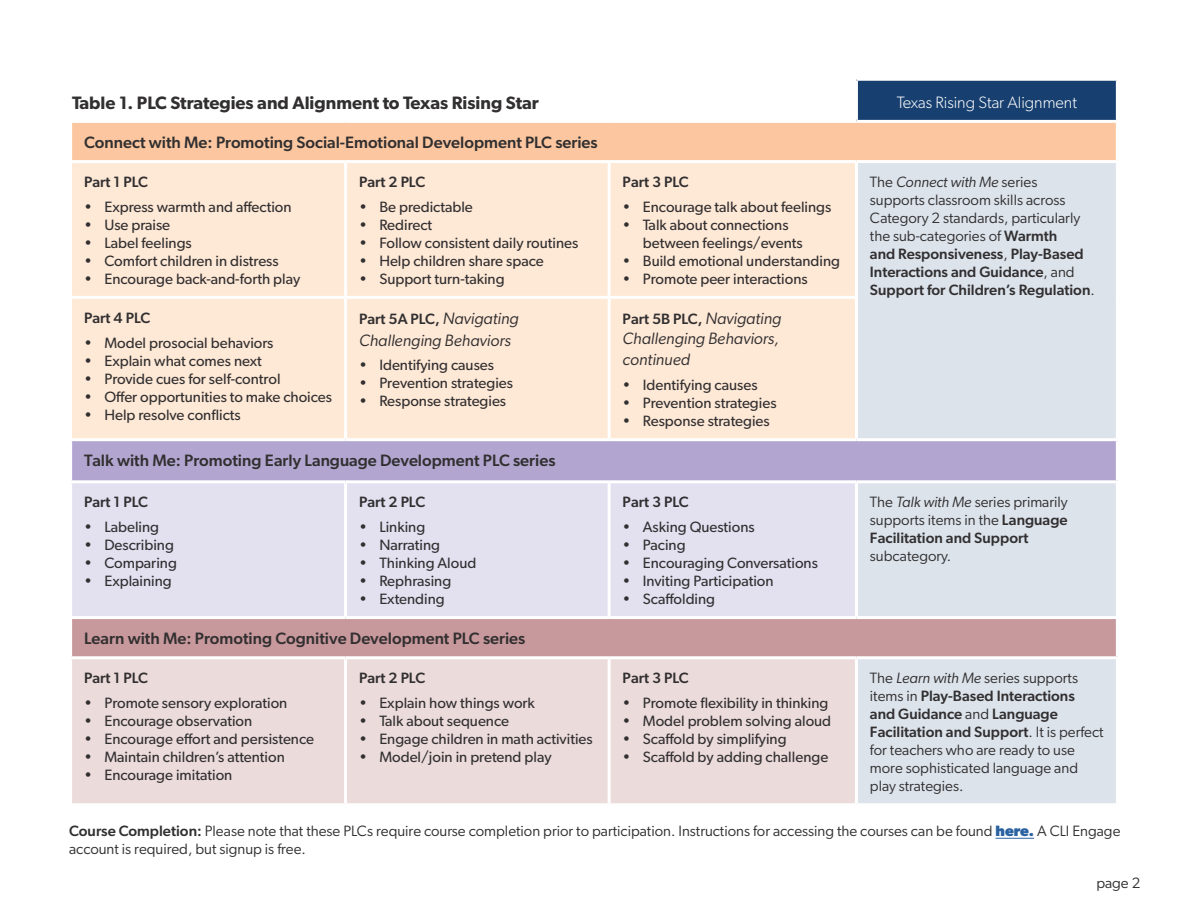
<style>
.page{position:relative;width:1188px;height:918px;background:#fff}
.page>*{position:absolute;margin:0;border:0;box-sizing:border-box;transform-origin:0 0}
.t1{font:600 18px "Gibson";color:#312f30}
.t2{font:500 16.5px "Gibson";color:#312f30}
.t3{font:italic 16.5px/21.6px "Gibson";color:#312f30}
.t4{font:300 16.5px "Gibson";color:#fff}
.t5{font:15px/18px "Gibson";color:#312f30}
.t6{font:15px/18px "Gibson";color:#312f30}
.t7{font:500 15px "Gibson";color:#312f30}
.s1{font-style:italic}
.s2{font-weight:500}
.s3{font-weight:400;font-style:italic;font-size:16.5px}
.s4{font-weight:700;color:#2b62a1}
</style>
<div class="page">
<hr style="left:996px;top:838px;width:38px;height:1px;background:#2b62a1">
<div style="left:856px;top:79px;width:261px;height:42px;background:#174070"></div>
<div style="left:71px;top:121px;width:1046px;height:41px;background:#fcc7a0"></div>
<div style="left:72px;top:163px;width:783px;height:275px;background:#fee8d6"></div>
<div style="left:858px;top:163px;width:258px;height:640px;background:#dce3eb"></div>
<div style="left:71px;top:440px;width:1046px;height:42px;background:#b2a6d0"></div>
<div style="left:72px;top:483px;width:783px;height:133px;background:#e3e1f0"></div>
<div style="left:71px;top:618px;width:1046px;height:40px;background:#c7989c"></div>
<div style="left:72px;top:659px;width:783px;height:144px;background:#ecdbdb"></div>
<hr style="left:856px;top:78px;width:263px;height:3px;background:#fff">
<hr style="left:855px;top:81px;width:3px;height:39px;background:#fff">
<hr style="left:1116px;top:81px;width:3px;height:39px;background:#fff">
<hr style="left:69px;top:120px;width:277px;height:3px;background:#fff">
<hr style="left:69px;top:123px;width:3px;height:37px;background:#fff">
<hr style="left:346px;top:120px;width:263px;height:3px;background:#fff">
<hr style="left:609px;top:120px;width:247px;height:3px;background:#fff">
<hr style="left:856px;top:120px;width:263px;height:3px;background:#fff">
<hr style="left:1116px;top:123px;width:3px;height:37px;background:#fff">
<hr style="left:69px;top:160px;width:277px;height:3px;background:#fff">
<hr style="left:346px;top:160px;width:263px;height:3px;background:#fff">
<hr style="left:344px;top:163px;width:3px;height:133px;background:#fff">
<hr style="left:609px;top:160px;width:247px;height:3px;background:#fff">
<hr style="left:608px;top:163px;width:3px;height:133px;background:#fff">
<hr style="left:856px;top:160px;width:263px;height:3px;background:#fff">
<hr style="left:69px;top:296px;width:277px;height:3px;background:#fff">
<hr style="left:346px;top:296px;width:263px;height:3px;background:#fff">
<hr style="left:344px;top:299px;width:3px;height:139px;background:#fff">
<hr style="left:609px;top:296px;width:249px;height:3px;background:#fff">
<hr style="left:608px;top:299px;width:3px;height:139px;background:#fff">
<hr style="left:69px;top:438px;width:277px;height:3px;background:#fff">
<hr style="left:69px;top:441px;width:3px;height:39px;background:#fff">
<hr style="left:346px;top:438px;width:263px;height:3px;background:#fff">
<hr style="left:609px;top:438px;width:247px;height:3px;background:#fff">
<hr style="left:856px;top:438px;width:263px;height:3px;background:#fff">
<hr style="left:1116px;top:441px;width:3px;height:39px;background:#fff">
<hr style="left:69px;top:480px;width:277px;height:3px;background:#fff">
<hr style="left:346px;top:480px;width:263px;height:3px;background:#fff">
<hr style="left:344px;top:483px;width:3px;height:133px;background:#fff">
<hr style="left:609px;top:480px;width:247px;height:3px;background:#fff">
<hr style="left:608px;top:483px;width:3px;height:133px;background:#fff">
<hr style="left:856px;top:480px;width:263px;height:3px;background:#fff">
<hr style="left:69px;top:616px;width:277px;height:3px;background:#fff">
<hr style="left:69px;top:619px;width:3px;height:37px;background:#fff">
<hr style="left:346px;top:616px;width:263px;height:3px;background:#fff">
<hr style="left:609px;top:616px;width:247px;height:3px;background:#fff">
<hr style="left:856px;top:616px;width:263px;height:3px;background:#fff">
<hr style="left:1116px;top:619px;width:3px;height:37px;background:#fff">
<hr style="left:69px;top:656px;width:277px;height:3px;background:#fff">
<hr style="left:346px;top:656px;width:263px;height:3px;background:#fff">
<hr style="left:344px;top:659px;width:3px;height:144px;background:#fff">
<hr style="left:609px;top:656px;width:247px;height:3px;background:#fff">
<hr style="left:608px;top:659px;width:3px;height:144px;background:#fff">
<hr style="left:856px;top:656px;width:263px;height:3px;background:#fff">
<p class="t1" style="left:72px;top:92px;width:468px">Table 1. PLC Strategies and Alignment to Texas Rising Star</p>
<p class="t4" style="left:897px;top:92px;width:182px">Texas Rising Star Alignment</p>
<p class="t2" style="left:84px;top:132px;width:515px">Connect with Me: Promoting Social-Emotional Development PLC series</p>
<p class="t7" style="left:84px;top:173px;width:65px">Part 1 PLC</p>
<p class="t5" style="left:84px;top:197px;width:209px">• Express warmth and affection</p>
<p class="t5" style="left:84px;top:215px;width:88px">• Use praise</p>
<p class="t5" style="left:84px;top:233px;width:109px">• Label feelings</p>
<p class="t5" style="left:84px;top:251px;width:196px">• Comfort children in distress</p>
<p class="t5" style="left:84px;top:269px;width:218px">• Encourage back-and-forth play</p>
<p class="t7" style="left:359px;top:173px;width:68px">Part 2 PLC</p>
<p class="t5" style="left:359px;top:197px;width:115px">• Be predictable</p>
<p class="t5" style="left:359px;top:215px;width:75px">• Redirect</p>
<p class="t5" style="left:359px;top:233px;width:221px">• Follow consistent daily routines</p>
<p class="t5" style="left:359px;top:251px;width:186px">• Help children share space</p>
<p class="t5" style="left:359px;top:269px;width:147px">• Support turn-taking</p>
<p class="t7" style="left:623px;top:173px;width:68px">Part 3 PLC</p>
<p class="t5" style="left:623px;top:197px;width:210px">• Encourage talk about feelings</p>
<p class="t5" style="left:643px;top:215px;width:161px;text-indent:-20px">• Talk about connections between feelings/events</p>
<p class="t5" style="left:623px;top:251px;width:219px">• Build emotional understanding</p>
<p class="t5" style="left:623px;top:269px;width:187px">• Promote peer interactions</p>
<p class="t6" style="left:870px;top:173px;width:226px">The <span class="s1">Connect with Me</span> series supports classroom skills across<br>Category 2 standards, particularly the sub-categories of <span class="s2">Warmth<br>and Responsiveness</span>, <span class="s2">Play-Based<br>Interactions and Guidance</span>, and<br><span class="s2">Support for Children’s Regulation</span>.</p>
<p class="t7" style="left:84px;top:309px;width:68px">Part 4 PLC</p>
<p class="t5" style="left:84px;top:333px;width:191px">• Model prosocial behaviors</p>
<p class="t5" style="left:84px;top:351px;width:179px">• Explain what comes next</p>
<p class="t5" style="left:84px;top:369px;width:198px">• Provide cues for self-control</p>
<p class="t5" style="left:84px;top:387px;width:249px">• Offer opportunities to make choices</p>
<p class="t5" style="left:84px;top:405px;width:158px">• Help resolve conflicts</p>
<p class="t7" style="left:359px;top:310px;width:161px">Part 5A PLC, <span class="s3">Navigating</span></p>
<p class="t3" style="left:359px;top:329px;width:153px">Challenging Behaviors</p>
<p class="t5" style="left:359px;top:356px;width:136px">• Identifying causes</p>
<p class="t5" style="left:359px;top:374px;width:155px">• Prevention strategies</p>
<p class="t5" style="left:359px;top:392px;width:149px">• Response strategies</p>
<p class="t2" style="left:84px;top:451px;width:473px">Talk with Me: Promoting Early Language Development PLC series</p>
<p class="t7" style="left:84px;top:493px;width:65px">Part 1 PLC</p>
<p class="t5" style="left:84px;top:518px;width:77px">• Labeling</p>
<p class="t5" style="left:84px;top:536px;width:91px">• Describing</p>
<p class="t5" style="left:84px;top:554px;width:94px">• Comparing</p>
<p class="t5" style="left:84px;top:572px;width:89px">• Explaining</p>
<p class="t7" style="left:359px;top:493px;width:68px">Part 2 PLC</p>
<p class="t5" style="left:359px;top:518px;width:68px">• Linking</p>
<p class="t5" style="left:359px;top:536px;width:83px">• Narrating</p>
<p class="t5" style="left:359px;top:554px;width:119px">• Thinking Aloud</p>
<p class="t5" style="left:359px;top:572px;width:94px">• Rephrasing</p>
<p class="t5" style="left:359px;top:590px;width:87px">• Extending</p>
<p class="t7" style="left:623px;top:310px;width:160px">Part 5B PLC, <span class="s3">Navigating</span></p>
<p class="t3" style="left:623px;top:327px;width:158px">Challenging Behaviors, continued</p>
<p class="t5" style="left:623px;top:376px;width:136px">• Identifying causes</p>
<p class="t5" style="left:623px;top:394px;width:155px">• Prevention strategies</p>
<p class="t5" style="left:623px;top:412px;width:149px">• Response strategies</p>
<p class="t7" style="left:623px;top:493px;width:68px">Part 3 PLC</p>
<p class="t5" style="left:623px;top:518px;width:134px">• Asking Questions</p>
<p class="t5" style="left:623px;top:536px;width:65px">• Pacing</p>
<p class="t5" style="left:623px;top:554px;width:197px">• Encouraging Conversations</p>
<p class="t5" style="left:623px;top:572px;width:152px">• Inviting Participation</p>
<p class="t5" style="left:623px;top:590px;width:94px">• Scaffolding</p>
<p class="t6" style="left:870px;top:493px;width:199px;text-align:justify">The <span class="s1">Talk with Me</span> series primarily supports items in the <span class="s2">Language Facilitation and Support</span></p>
<p class="t6" style="left:870px;top:547px;width:83px">subcategory.</p>
<p class="t2" style="left:84px;top:629px;width:443px">Learn with Me: Promoting Cognitive Development PLC series</p>
<p class="t7" style="left:84px;top:669px;width:65px">Part 1 PLC</p>
<p class="t5" style="left:84px;top:694px;width:205px">• Promote sensory exploration</p>
<p class="t5" style="left:84px;top:712px;width:170px">• Encourage observation</p>
<p class="t5" style="left:84px;top:730px;width:232px">• Encourage effort and persistence</p>
<p class="t5" style="left:84px;top:748px;width:202px">• Maintain children’s attention</p>
<p class="t5" style="left:84px;top:766px;width:150px">• Encourage imitation</p>
<p class="t7" style="left:359px;top:669px;width:68px">Part 2 PLC</p>
<p class="t5" style="left:359px;top:694px;width:177px">• Explain how things work</p>
<p class="t5" style="left:359px;top:712px;width:152px">• Talk about sequence</p>
<p class="t5" style="left:359px;top:730px;width:235px">• Engage children in math activities</p>
<p class="t5" style="left:359px;top:748px;width:194px">• Model/join in pretend play</p>
<p class="t7" style="left:623px;top:669px;width:68px">Part 3 PLC</p>
<p class="t5" style="left:623px;top:694px;width:207px">• Promote flexibility in thinking</p>
<p class="t5" style="left:623px;top:712px;width:210px">• Model problem solving aloud</p>
<p class="t5" style="left:623px;top:730px;width:166px">• Scaffold by simplifying</p>
<p class="t5" style="left:623px;top:748px;width:207px">• Scaffold by adding challenge</p>
<p class="t6" style="left:870px;top:669px;width:235px">The <span class="s1">Learn with Me</span> series supports items in <span class="s2">Play-Based Interactions and Guidance</span> and <span class="s2">Language<br>Facilitation and Support</span>. It is perfect for teachers who are ready to use more sophisticated language and play strategies.</p>
<p class="t6" style="left:69px;top:822px;width:1053px"><span class="s2">Course Completion:</span> Please note that these PLCs require course completion prior to participation. Instructions for accessing the courses can be found <span class="s4">here.</span> A CLI Engage account is required, but signup is free.</p>
<p class="t6" style="left:1096px;top:874px;width:45px">page 2</p>
</div>
